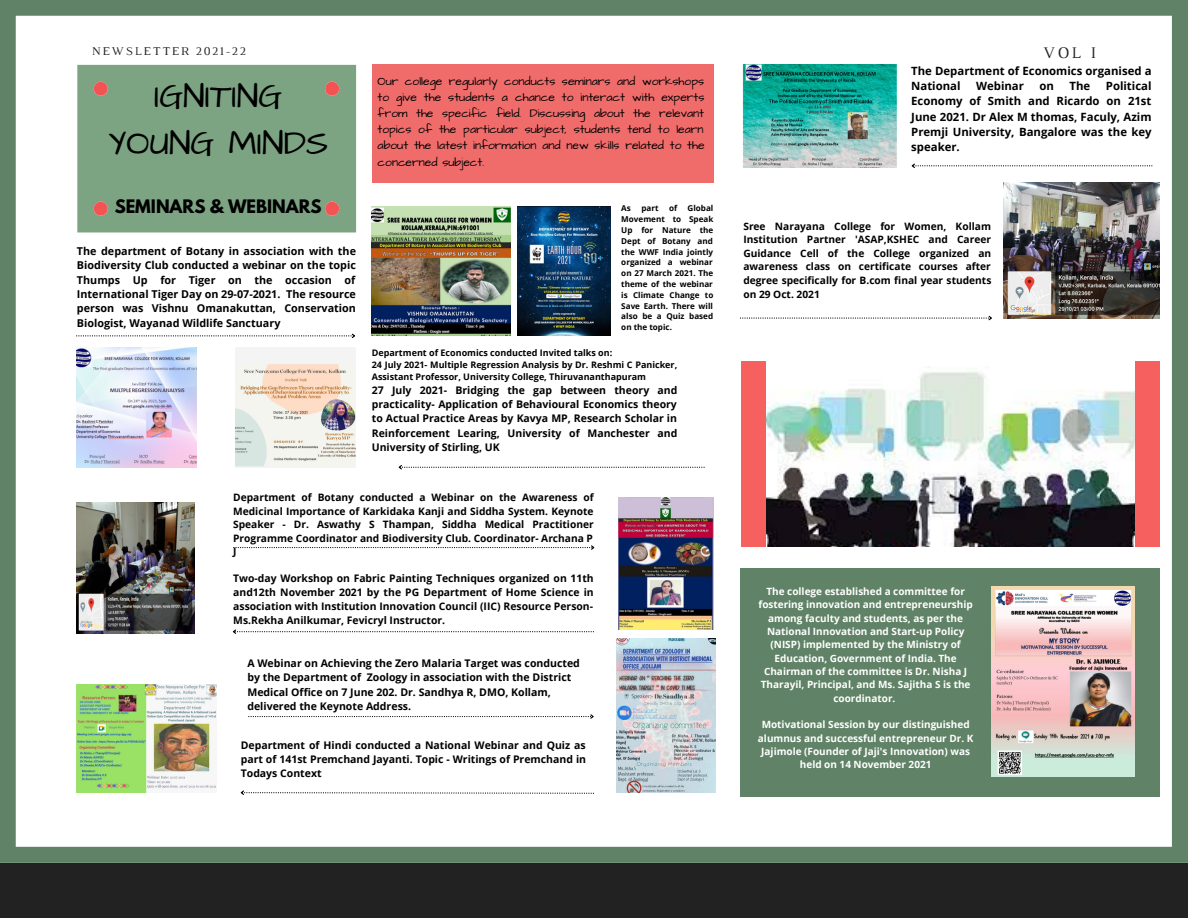
<style>
.page{position:relative;width:1188px;height:918px;background:#fff}
.page>*{position:absolute;margin:0;border:0;box-sizing:border-box;transform-origin:0 0}
.t1{font:34.5px/47.2px "Architects Daughter";color:#000;text-align:center}
.t2{font:700 16.5px "League Spartan";color:#000}
.t3{font:16.5px "Luthier";color:#222}
.t4{font:12.15px "Luthier";letter-spacing:.14em;color:#222}
.t5{font:12px/16px "Architects Daughter";color:#000;text-align:justify}
.t6{font:700 11.4px/15.1px "Open Sans";color:#000}
.t7{font:700 10.8px/14.4px "Open Sans";color:#000;text-align:justify}
.t8{font:700 10.5px/14.2px "Open Sans";color:#000;text-align:justify}
.t9{font:700 10.35px/13.8px "Open Sans";color:#000;text-align:justify}
.t10{font:700 10.2px/13.6px "Open Sans";color:#000;text-align:justify}
.t11{font:700 10.05px/13.4px "Open Sans";color:#fff;text-align:center}
.t12{font:700 9px/12px "Open Sans";color:#000}
.t13{font:700 8.1px/10.8px "Open Sans";color:#000;text-align:justify}
</style>
<div class="page">
<div style="left:0;top:863px;width:1188px;height:55px;background:#222"></div>
<img style="left:0;top:0;width:1188px;height:863px">
<p class="t4" style="left:92px;top:47px;width:156px">NEWSLETTER 2021-22</p>
<p class="t3" style="left:1043px;top:47px;width:54px">VOL I</p>
<p class="t1" style="left:108px;top:73px;width:222px">IGNITING<br>YOUNG MINDS</p>
<p class="t2" style="left:115px;top:198px;width:209px">SEMINARS &amp; WEBINARS</p>
<p class="t7" style="left:77px;top:243px;width:281px">The department of Botany in association with the Biodiversity Club conducted a webinar on the topic Thumps Up for Tiger on the occasion of International Tiger Day on 29-07-2021. The resource person was Vishnu Omanakuttan, Conservation Biologist, Wayanad Wildlife Sanctuary</p>
<p class="t5" style="left:378px;top:74px;width:329px">Our college regularly conducts seminars and workshops to give the students a chance to interact with experts from the specific field. Discussing about the relevant topics of the particular subject, students tend to learn about the latest information and new skills related to the concerned subject.</p>
<p class="t13" style="left:621px;top:203px;width:11px">As</p>
<p class="t13" style="left:641px;top:203px;width:19px">part</p>
<p class="t13" style="left:669px;top:203px;width:10px">of</p>
<p class="t13" style="left:621px;top:203px;width:94px;text-indent:66px">Global Movement to Speak Up for Nature the Dept of Botany and the WWF India jointly organized a webinar on 27 March 2021. The theme of the webinar is Climate Change to Save Earth. There will also be a Quiz based on the topic.</p>
<p class="t12" style="left:372px;top:346px;width:242px">Department of Economics conducted Invited talks on:</p>
<p class="t12" style="left:372px;top:358px;width:307px">24 July 2021- Multiple Regression Analysis by Dr. Reshmi C Panicker,<br>Assistant Professor, University College, Thiruvananthapuram</p>
<p class="t8" style="left:372px;top:383px;width:307px">27 July 2021- Bridging the gap between theory and practicality- Application of Behavioural Economics theory to Actual Practice Areas by Kavya MP, Research Scholar in Reinforcement Learing, University of Manchester and University of Stirling, UK</p>
<p class="t10" style="left:233px;top:490px;width:362px">Department of Botany conducted a Webinar on the Awareness of Medicinal Importance of Karkidaka Kanji and Siddha System. Keynote Speaker - Dr. Aswathy S Thampan, Siddha Medical Practitioner Programme Coordinator and Biodiversity Club. Coordinator- Archana P J</p>
<p class="t9" style="left:233px;top:571px;width:362px">Two-day Workshop on Fabric Painting Techniques organized on 11th and12th November 2021 by the PG Department of Home Science in association with Institution Innovation Council (IIC) Resource Person-Ms.Rekha Anilkumar, Fevicryl Instructor.</p>
<p class="t8" style="left:247px;top:656px;width:334px;text-align:left">A Webinar on Achieving the Zero Malaria Target was conducted by the Department of Zoology in association with the District Medical Office on 7 June 202. Dr. Sandhya R, DMO, Kollam, delivered the Keynote Address.</p>
<p class="t8" style="left:241px;top:738px;width:347px">Department of Hindi conducted a National Webinar and Quiz as part of 141st Premchand Jayanti. Topic - Writings of Premchand in Todays Context</p>
<p class="t6" style="left:911px;top:63px;width:242px">The Department of Economics organised a<br>National</p>
<p class="t6" style="left:911px;top:78px;width:242px;text-align:justify;text-indent:195px">Political Economy of Smith and Ricardo on 21st June 2021. Dr Alex M thomas, Faculy, Azim Premji University, Bangalore was the key speaker.</p>
<p class="t6" style="left:976px;top:78px;width:49px">Webinar</p>
<p class="t6" style="left:1040px;top:78px;width:16px">on</p>
<p class="t6" style="left:1070px;top:78px;width:22px">The</p>
<p class="t10" style="left:743px;top:219px;width:250px">Sree Narayana College for Women, Kollam Institution Partner 'ASAP,KSHEC and Career Guidance Cell of the College organized an awareness class on certificate courses after degree specifically for B.com final year students on 29 Oct. 2021</p>
<p class="t11" style="left:758px;top:584px;width:216px">The college established a committee for fostering innovation and entrepreneurship among faculty and students, as per the National Innovation and Start-up Policy (NISP) implemented by the Ministry of Education, Government of India. The Chairman of the committee is Dr. Nisha J Tharayil, Principal, and Ms. Sajitha S is the coordinator.</p>
<p class="t11" style="left:758px;top:718px;width:217px">Motivational Session by our distinguished alumnus and successful entrepreneur Dr. K Jajimole (Founder of Jaji's Innovation) was held on 14 November 2021</p>
</div>
